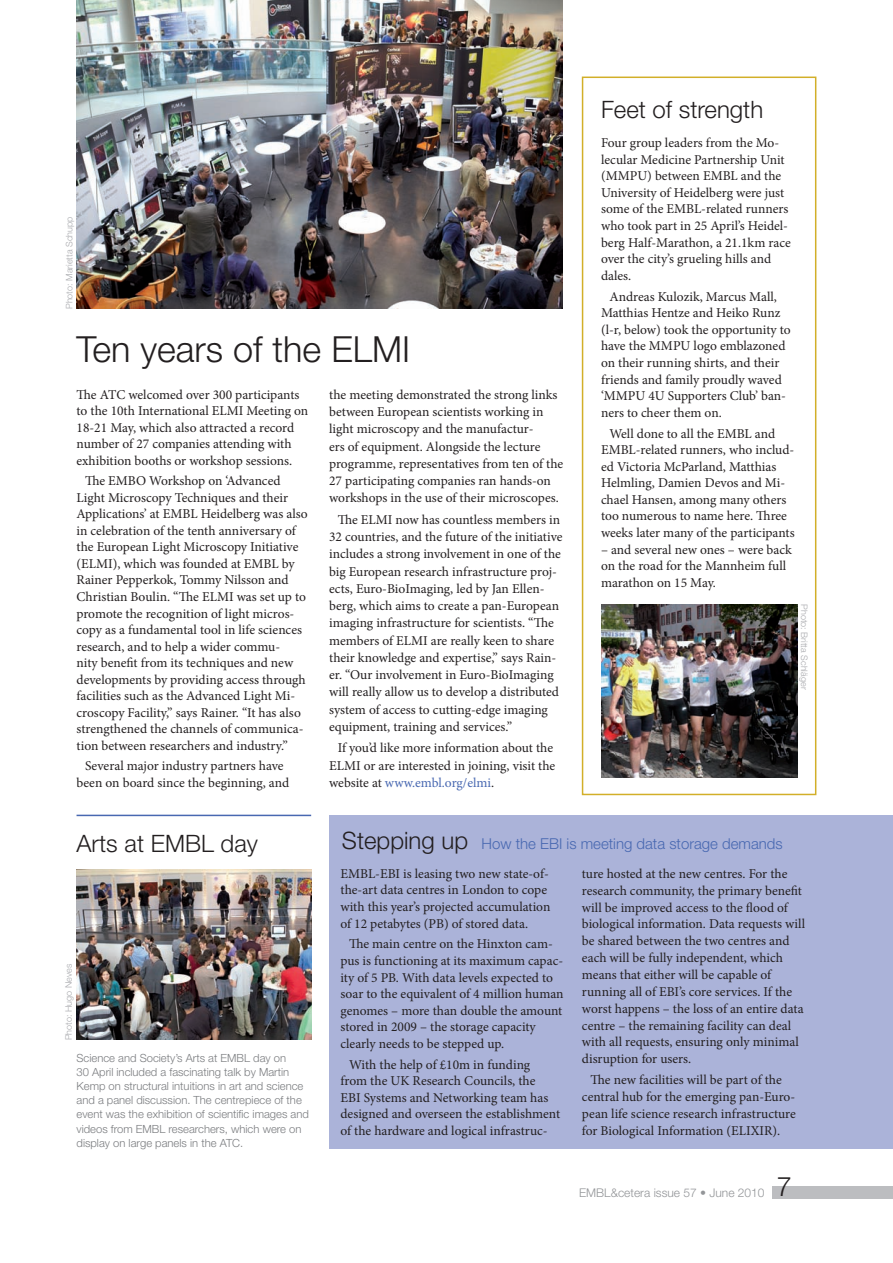
<style>
.page{position:relative;width:893px;height:1263px;background:#fff}
.page>*{position:absolute;margin:0;border:0;box-sizing:border-box;transform-origin:0 0}
.t1{font:300 36px "Helvetica Neue LT Pro";color:#231f20}
.t2{font:300 27px "Helvetica Neue LT Pro";color:#231f20}
.t3{font:300 24px "Helvetica Neue LT Pro";color:#231f20}
.t4{font:300 15px "Helvetica Neue LT Pro";color:#4868b1}
.t5{font:13.5px/16.6px "Minion Pro";color:#231f20}
.t6{font:300 12px "Helvetica Neue LT Pro";color:#939598}
.t7{font:300 11.25px/14.1px "Helvetica Neue LT Pro";color:#7b7d80}
.t8{font:300 9px "Helvetica Neue LT Pro";color:#a8a9ad}
.s1{color:#4868b1}
.s2{font-size:24px;color:#231f20}
</style>
<div class="page">
<div style="left:772px;top:1186px;width:121px;height:13px;background:#bcbdc0"></div>
<div style="left:582px;top:77px;width:234px;height:718px;border:2px solid #d2af29"></div>
<div style="left:329px;top:815px;width:564px;height:333px;background:#abb3d9"></div>
<img style="left:601px;top:604px;width:196px;height:173px">
<img style="left:76px;top:0;width:487px;height:309px">
<hr style="left:77px;top:815px;width:234px;height:1px;background:#4868b1">
<img style="left:77px;top:870px;width:234px;height:169px">
<p class="t8" style="left:64px;top:309px;width:94px;rotate:-90deg">Photo: Marietta Schupp</p>
<h1 class="t1" style="left:77px;top:327px;width:335px">Ten years of the ELMI</h1>
<p class="t5" style="left:77px;top:386px;width:233px">The ATC welcomed over 300 participants to the 10th International ELMI Meeting on 18-21 May, which also attracted a record number of 27 companies attending with exhibition booths or workshop sessions.</p>
<p class="t5" style="left:77px;top:473px;width:233px;text-indent:9px">The EMBO Workshop on ‘Advanced Light Microscopy Techniques and their Applications’ at EMBL Heidelberg was also in celebration of the tenth anniversary of the European Light Microscopy Initiative (ELMI), which was founded at EMBL by Rainer Pepperkok, Tommy Nilsson and Christian Boulin. “The ELMI was set up to promote the recognition of light micros&shy;copy as a fundamental tool in life sciences research, and to help a wider commu-<br>nity benefit from its techniques and new developments by providing access through facilities such as the Advanced Light Mi&shy;croscopy Facility,” says Rainer. “It has also strengthened the channels of communica&shy;tion between researchers and industry.”</p>
<p class="t5" style="left:77px;top:758px;width:214px;text-align:center">Several major industry partners have been on board since the beginning, and</p>
<p class="t5" style="left:329px;top:386px;width:236px;line-height:17.2px">the meeting demonstrated the strong links between European scientists working in light microscopy and the manufactur-<br>ers of equipment. Alongside the lecture programme, representatives from ten of the 27 participating companies ran hands-on workshops in the use of their microscopes.</p>
<p class="t5" style="left:329px;top:511px;width:235px;line-height:17.2px;text-indent:9px">The ELMI now has countless members in 32 countries, and the future of the initiative includes a strong involvement in one of the big European research infrastructure proj&shy;ects, Euro-BioImaging, led by Jan Ellen&shy;berg, which aims to create a pan-European imaging infrastructure for scientists. “The members of ELMI are really keen to share their knowledge and expertise,” says Rain&shy;er. “Our involvement in Euro-BioImaging will really allow us to develop a distributed system of access to cutting-edge imaging equipment, training and services.”</p>
<p class="t5" style="left:329px;top:739px;width:228px;line-height:17.2px;text-indent:9px">If you’d like more information about the<br>ELMI or are interested in joining, visit the website at <span class="s1">www.embl.org/elmi</span>.</p>
<h3 class="t3" style="left:601px;top:95px;width:164px">Feet of strength</h3>
<p class="t5" style="left:601px;top:135px;width:191px">Four group leaders from the Mo&shy;lecular Medicine Partnership Unit (MMPU) between EMBL and the<br>University of Heidelberg were just some of the EMBL-related runners who took part in 25 April’s Heidel&shy;berg Half-Marathon, a 21.1km race over the city’s grueling hills and dales.</p>
<p class="t5" style="left:601px;top:288px;width:191px;text-indent:9px">Andreas Kulozik, Marcus Mall,<br>Matthias Hentze and Heiko Runz (l-r, below) took the opportunity to have the MMPU logo emblazoned on their running shirts, and their friends and family proudly waved ‘MMPU 4U Supporters Club’ ban&shy;ners to cheer them on.</p>
<p class="t5" style="left:601px;top:425px;width:195px;text-indent:9px">Well done to all the EMBL and<br>EMBL-related runners, who includ&shy;ed Victoria McParland, Matthias<br>Helmling, Damien Devos and Mi&shy;chael Hansen, among many others too numerous to name here. Three weeks later many of the participants</p>
<p class="t5" style="left:601px;top:541px;width:192px">– and several new ones – were back on the road for the Mannheim full marathon on 15 May.</p>
<p class="t8" style="left:810px;top:604px;width:87px;rotate:90deg">Photo: Britta Schläger</p>
<h3 class="t3" style="left:77px;top:828px;width:183px">Arts at EMBL day</h3>
<p class="t8" style="left:63px;top:1040px;width:78px;rotate:-90deg">Photo: Hugo Neves</p>
<p class="t7" style="left:77px;top:1050px;width:234px">Science and Society’s Arts at EMBL day on<br>30 April included a fascinating talk by Martin Kemp on structural intuitions in art and science and a panel discussion. The centrepiece of the event was the exhibition of scientific images and videos from EMBL researchers, which were on display on large panels in the ATC.</p>
<p class="t4" style="left:342px;top:834px;width:442px"><span class="s2">Stepping up</span> How the EBI is meeting data storage demands</p>
<p class="t5" style="left:340px;top:865px;width:211px">EMBL-EBI is leasing two new state-of&shy;the-art data centres in London to cope with this year’s projected accumulation of 12 petabytes (PB) of stored data.</p>
<p class="t5" style="left:340px;top:936px;width:225px;text-indent:9px">The main centre on the Hinxton cam&shy;pus is functioning at its maximum capac&shy;ity of 5 PB. With data levels expected to soar to the equivalent of 4 million human genomes – more than double the amount stored in 2009 – the storage capacity clearly needs to be stepped up.</p>
<p class="t5" style="left:340px;top:1056px;width:221px;text-indent:9px">With the help of £10m in funding from the UK Research Councils, the<br>EBI Systems and Networking team has designed and overseen the establishment of the hardware and logical infrastruc-</p>
<p class="t5" style="left:582px;top:865px;width:225px">ture hosted at the new centres. For the research community, the primary benefit will be improved access to the flood of biological information. Data requests will be shared between the two centres and each will be fully independent, which means that either will be capable of running all of EBI’s core services. If the worst happens – the loss of an entire data centre – the remaining facility can deal with all requests, ensuring only minimal disruption for users.</p>
<p class="t5" style="left:582px;top:1072px;width:215px;text-indent:9px">The new facilities will be part of the central hub for the emerging pan-Euro&shy;pean life science research infrastructure for Biological Information (ELIXIR).</p>
<p class="t6" style="left:579px;top:1185px;width:187px">EMBL&amp;cetera issue 57 • June 2010</p>
<h2 class="t2" style="left:777px;top:1169px;width:17px">7</h2>
</div>
